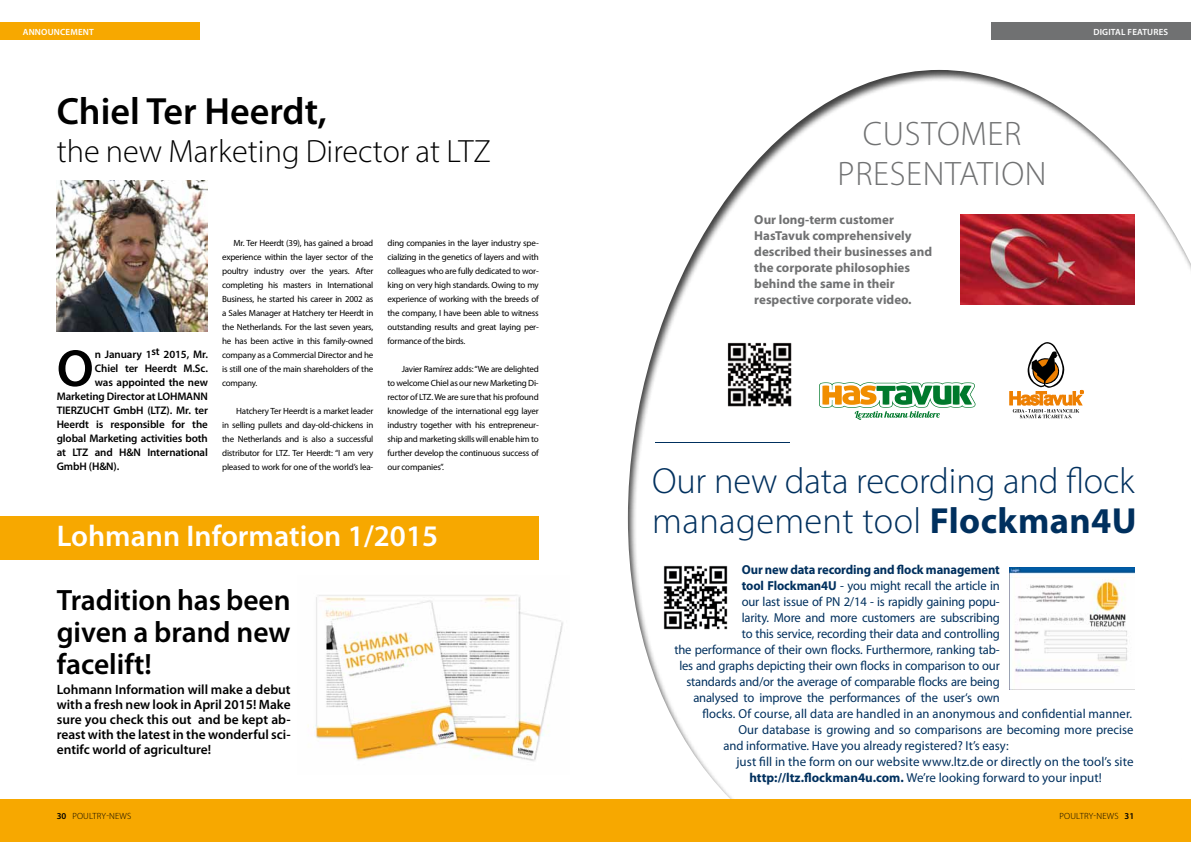
<style>
.page{position:relative;width:1191px;height:842px;background:#fff}
.page>*{position:absolute;margin:0;border:0;box-sizing:border-box;transform-origin:0 0}
.t1{font:600 52.5px "Myriad Pro";color:#000}
.t2{font:600 38.1px "Myriad Pro";color:#000}
.t3{font:300 36.4px/40px "Myriad Pro";letter-spacing:-.005em;color:#00305e}
.t4{font:300 34px "Myriad Pro";letter-spacing:.02em;color:#707172}
.t5{font:300 32.3px "Myriad Pro";color:#000}
.t6{font:600 30px "Myriad Pro";color:#fff}
.t7{font:600 29.5px/32px "Myriad Pro";color:#000;text-align:justify}
.t8{font:600 13.5px/15px "Myriad Pro";color:#000;text-align:justify}
.t9{font:13px "Myriad Pro";letter-spacing:-.015em;color:#00305e}
.t10{font:700 13px/16px "Myriad Pro";color:#707172}
.t11{font:13px "Myriad Pro";letter-spacing:.01em;color:#00305e}
.t12{font:13px "Myriad Pro";letter-spacing:.005em;color:#00305e}
.t13{font:700 13px "Myriad Pro";letter-spacing:-.01em;color:#00305e}
.t14{font:600 11px "Myriad Pro";letter-spacing:-.01em;color:#000}
.t15{font:9px/14px "Myriad Pro";letter-spacing:-.02em;color:#000;text-align:justify}
.t16{font:300 9px "Myriad Pro";letter-spacing:.02em;color:#000}
.t17{font:600 9px "Myriad Pro";letter-spacing:.02em;color:#fff}
.s1{font-weight:600}
.s2{font-weight:700}
</style>
<div class="page">
<div style="left:0;top:799px;width:595px;height:43px;background:#f7a800"></div>
<img style="left:727px;top:342px;width:65px;height:65px">
<div style="left:991px;top:23px;width:200px;height:17px;background:#707172"></div>
<div style="left:595px;top:799px;width:596px;height:43px;background:#f7a800"></div>
<svg style="left:819px;top:382px;width:156px;height:38px"></svg>
<img style="left:57px;top:180px;width:151px;height:152px">
<img style="left:1009px;top:568px;width:125px;height:122px">
<div style="left:0;top:23px;width:199px;height:17px;background:#f7a800"></div>
<div style="left:0;top:517px;width:539px;height:43px;background:#f7a800"></div>
<img style="left:960px;top:215px;width:174px;height:89px">
<hr style="left:654px;top:442px;width:135px;height:1px;background:#00305e">
<img style="left:663px;top:565px;width:65px;height:65px">
<svg style="left:1009px;top:342px;width:74px;height:77px"></svg>
<img style="left:307px;top:595px;width:256px;height:166px">
<p class="t17" style="left:23px;top:26px;width:8px">ANNOUN</p>
<p class="t17" style="left:60px;top:26px;width:12px">CEMENT</p>
<h2 class="t2" style="left:57px;top:86px;width:272px">Chiel Ter Heerdt,</h2>
<h3 class="t5" style="left:57px;top:132px;width:435px">the new Marketing Director at LTZ</h3>
<h1 class="t1" style="left:57px;top:335px;width:35px">O</h1>
<p class="t14" style="left:95px;top:347px;width:115px">n January 1st 2015, Mr.</p>
<p class="t14" style="left:95px;top:361px;width:115px">Chiel ter Heerdt M.Sc.</p>
<p class="t14" style="left:95px;top:375px;width:115px">was appointed the new</p>
<p class="t14" style="left:57px;top:389px;width:129px">Marketing Director at LOHMANN</p>
<p class="t14" style="left:57px;top:403px;width:153px">TIERZUCHT GmbH (LTZ). Mr. ter</p>
<p class="t14" style="left:57px;top:417px;width:153px">Heerdt is responsible for the</p>
<p class="t14" style="left:57px;top:431px;width:153px">global Marketing activities both</p>
<p class="t14" style="left:57px;top:445px;width:153px">at LTZ and H&amp;N International</p>
<p class="t14" style="left:57px;top:459px;width:64px">GmbH (H&amp;N).</p>
<p class="t15" style="left:222px;top:236px;width:153px;text-indent:11px">Mr. Ter Heerdt (39), has gained a broad experience within the layer sector of the poultry industry over the years. After completing his masters in International Business, he started his career in 2002 as a Sales Manager at Hatchery ter Heerdt in the Netherlands. For the last seven years, he has been active in this family-owned company as a Commercial Director and he is still one of the main shareholders of the company.</p>
<p class="t15" style="left:222px;top:404px;width:153px;text-indent:14px">Hatchery Ter Heerdt is a market leader in selling pullets and day-old-chickens in the Netherlands and is also a successful distributor for LTZ. Ter Heerdt: “I am very pleased to work for one of the world’s lea-</p>
<p class="t15" style="left:387px;top:236px;width:153px">ding companies in the layer industry spe&shy;cializing in the genetics of layers and with colleagues who are fully dedicated to wor&shy;king on very high standards. Owing to my experience of working with the breeds of the company, I have been able to witness outstanding results and great laying per&shy;formance of the birds.</p>
<p class="t15" style="left:387px;top:362px;width:153px;text-indent:14px">Javier Ramírez adds: “We are delighted to welcome Chiel as our new Marketing Di&shy;rector of LTZ. We are sure that his profound knowledge of the international egg layer industry together with his entrepreneur&shy;ship and marketing skills will enable him to further develop the continuous success of our companies”.</p>
<h3 class="t6" style="left:57px;top:517px;width:383px">Lohmann Information 1/2015</h3>
<h3 class="t7" style="left:57px;top:583px;width:235px">Tradition has been given a brand new facelift!</h3>
<h3 class="t8" style="left:57px;top:681px;width:235px">Lohmann Information will make a debut with a fresh new look in April 2015! Make sure you check this out and be kept ab&shy;reast with the latest in the wonderful sci&shy;entifc world of agriculture!</h3>
<p class="t16" style="left:57px;top:811px;width:76px"><span class="s1">30</span> POULTRY-News</p>
<h3 class="t4" style="left:863px;top:113px;width:81px">CUstom</h3>
<h3 class="t4" style="left:987px;top:113px;width:28px">er</h3>
<h3 class="t4" style="left:837px;top:153px;width:104px">Presentation</h3>
<h3 class="t10" style="left:754px;top:212px;width:179px">Our long-term customer<br>HasTavuk comprehensively described their businesses and the corporate philosophies behind the same in their respective corporate video.</h3>
<p class="t17" style="left:1093px;top:26px;width:76px">Digital features</p>
<h3 class="t3" style="left:652px;top:460px;width:486px">Our new data recording and flock management tool <span class="s2">Flockman4U</span></h3>
<h3 class="t13" style="left:742px;top:561px;width:259px">Our new data recording and flock management</h3>
<h3 class="t9" style="left:742px;top:577px;width:259px"><span class="s2">tool Flockman4U</span> - you might recall the article in</h3>
<h3 class="t9" style="left:742px;top:593px;width:259px">our last issue of PN 2/14 - is rapidly gaining popu-</h3>
<h3 class="t9" style="left:742px;top:609px;width:259px">larity. More and more customers are subscribing</h3>
<h3 class="t9" style="left:742px;top:625px;width:259px">to this service, recording their data and controlling</h3>
<h3 class="t9" style="left:674px;top:641px;width:327px">the performance of their own flocks. Furthermore, ranking tab-</h3>
<h3 class="t9" style="left:679px;top:657px;width:322px">les and graphs depicting their own flocks in comparison to our</h3>
<h3 class="t9" style="left:686px;top:673px;width:315px">standards and/or the average of comparable flocks are being</h3>
<h3 class="t9" style="left:693px;top:689px;width:308px">analysed to improve the performances of the user‘s own</h3>
<h3 class="t11" style="left:702px;top:705px;width:431px">flocks. Of course, all data are handled in an anonymous and confidential manner.</h3>
<h3 class="t9" style="left:738px;top:721px;width:396px">Our database is growing and so comparisons are becoming more precise</h3>
<h3 class="t9" style="left:723px;top:738px;width:287px">and informative. Have you already registered? It’s easy:</h3>
<h3 class="t12" style="left:736px;top:753px;width:399px">just fill in the form on our website www.ltz.de or directly on the tool’s site</h3>
<h3 class="t9" style="left:749px;top:769px;width:354px"><span class="s2">http://ltz.flockman4u.com.</span> We’re looking forward to your input!</h3>
<p class="t16" style="left:1059px;top:811px;width:76px">POULTRY-News <span class="s1">31</span></p>
</div>
